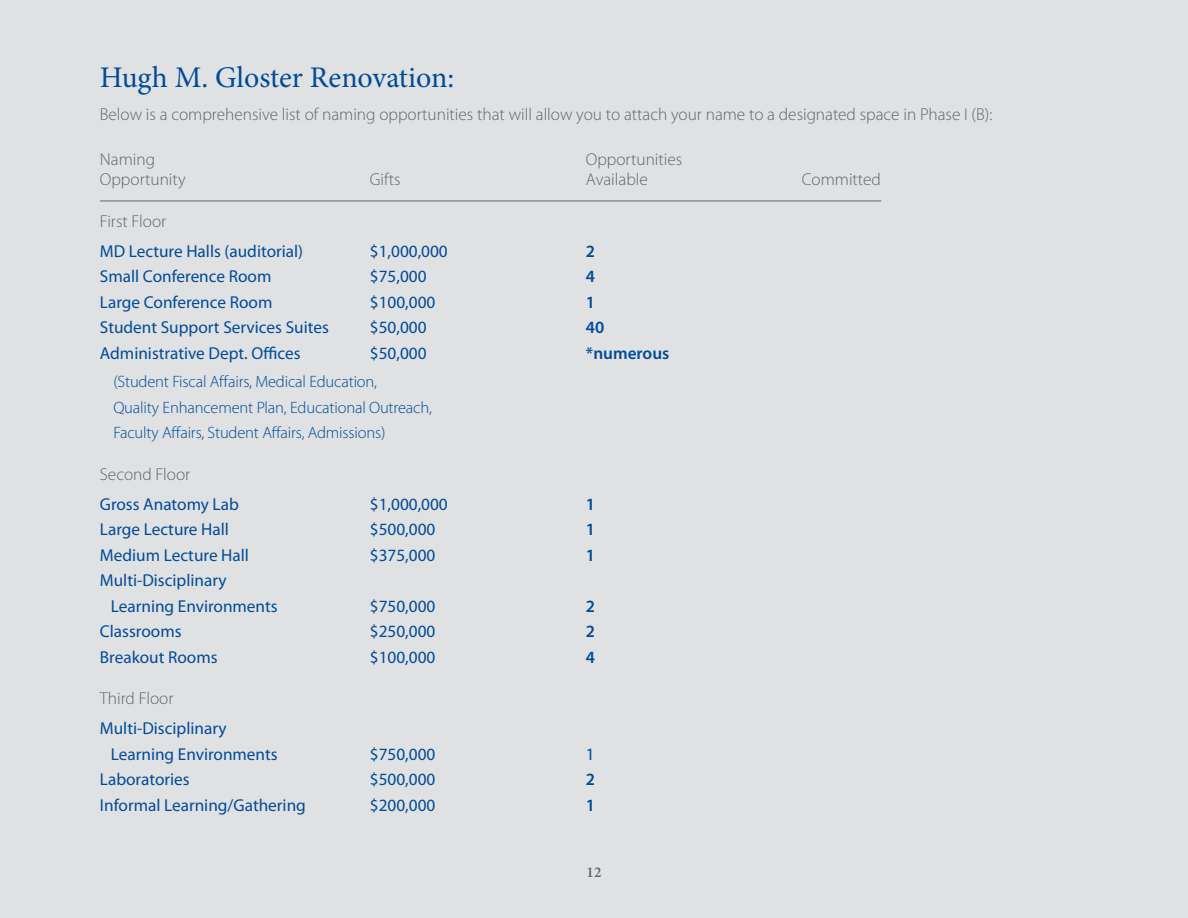
<style>
.page{position:relative;width:1188px;height:918px;background:#e0e1e2}
.page>*{position:absolute;margin:0;border:0;box-sizing:border-box;transform-origin:0 0}
.t1{font:30px "Minion Pro";color:#004b97}
.t2{font:17.25px/25.5px "Myriad Pro";color:#004b97}
.t3{font:300 17.25px "Myriad Pro";color:#636466}
.t4{font:600 17.25px "Myriad Pro";color:#004b97}
.t5{font:300 16.5px/25.5px "Myriad Pro";letter-spacing:-.01em;color:#004b97}
.t6{font:600 15px "Minion Pro";color:#636466}
</style>
<div class="page">
<hr style="left:100px;top:200px;width:781px;height:1px;background:#636466">
<h1 class="t1" style="left:100px;top:58px;width:356px">Hugh M. Gloster Renovation:</h1>
<p class="t3" style="left:100px;top:105px;width:894px">Below is a comprehensive list of naming opportunities that will allow you to attach your name to a designated space in Phase I (B):</p>
<p class="t3" style="left:100px;top:150px;width:57px">Naming</p>
<p class="t3" style="left:586px;top:150px;width:98px">Opportunities</p>
<p class="t3" style="left:100px;top:170px;width:87px">Opportunity</p>
<p class="t3" style="left:370px;top:170px;width:32px">Gifts</p>
<p class="t3" style="left:586px;top:170px;width:64px">Available</p>
<p class="t3" style="left:802px;top:170px;width:81px">Committed</p>
<p class="t3" style="left:100px;top:212px;width:68px">First Floor</p>
<p class="t2" style="left:100px;top:238px;width:205px">MD Lecture Halls (auditorial)</p>
<p class="t2" style="left:370px;top:238px;width:79px">$1,000,000</p>
<p class="t4" style="left:586px;top:240px;width:11px">2</p>
<p class="t2" style="left:100px;top:264px;width:173px">Small Conference Room</p>
<p class="t2" style="left:370px;top:264px;width:58px">$75,000</p>
<p class="t4" style="left:586px;top:266px;width:11px">4</p>
<p class="t2" style="left:100px;top:289px;width:174px">Large Conference Room</p>
<p class="t2" style="left:370px;top:289px;width:67px">$100,000</p>
<p class="t4" style="left:586px;top:291px;width:11px">1</p>
<p class="t2" style="left:100px;top:315px;width:230px">Student Support Services Suites</p>
<p class="t2" style="left:370px;top:315px;width:58px">$50,000</p>
<p class="t4" style="left:586px;top:317px;width:20px">40</p>
<p class="t2" style="left:100px;top:340px;width:202px">Administrative Dept. Offices</p>
<p class="t2" style="left:370px;top:340px;width:58px">$50,000</p>
<p class="t4" style="left:586px;top:342px;width:85px">*numerous</p>
<p class="t5" style="left:113px;top:369px;width:320px">(Student Fiscal Affairs, Medical Education,<br>Quality Enhancement Plan, Educational Outreach,<br>Faculty Affairs, Student Affairs, Admissions)</p>
<p class="t3" style="left:100px;top:465px;width:92px">Second Floor</p>
<p class="t2" style="left:100px;top:491px;width:141px">Gross Anatomy Lab</p>
<p class="t2" style="left:370px;top:491px;width:79px">$1,000,000</p>
<p class="t4" style="left:586px;top:493px;width:11px">1</p>
<p class="t2" style="left:100px;top:516px;width:131px">Large Lecture Hall</p>
<p class="t2" style="left:370px;top:516px;width:67px">$500,000</p>
<p class="t4" style="left:586px;top:518px;width:11px">1</p>
<p class="t2" style="left:100px;top:542px;width:151px">Medium Lecture Hall</p>
<p class="t2" style="left:370px;top:542px;width:67px">$375,000</p>
<p class="t4" style="left:586px;top:544px;width:11px">1</p>
<p class="t2" style="left:111px;top:567px;width:168px;text-indent:-11px">Multi-Disciplinary<br>Learning Environments</p>
<p class="t2" style="left:370px;top:593px;width:67px">$750,000</p>
<p class="t4" style="left:586px;top:595px;width:11px">2</p>
<p class="t2" style="left:100px;top:618px;width:83px">Classrooms</p>
<p class="t2" style="left:370px;top:618px;width:67px">$250,000</p>
<p class="t4" style="left:586px;top:620px;width:11px">2</p>
<p class="t2" style="left:100px;top:644px;width:119px">Breakout Rooms</p>
<p class="t2" style="left:370px;top:644px;width:67px">$100,000</p>
<p class="t4" style="left:586px;top:646px;width:11px">4</p>
<p class="t3" style="left:100px;top:689px;width:75px">Third Floor</p>
<p class="t2" style="left:111px;top:715px;width:168px;text-indent:-11px">Multi-Disciplinary<br>Learning Environments</p>
<p class="t2" style="left:370px;top:741px;width:67px">$750,000</p>
<p class="t2" style="left:586px;top:741px;width:10px">1</p>
<p class="t2" style="left:100px;top:766px;width:91px">Laboratories</p>
<p class="t2" style="left:370px;top:766px;width:67px">$500,000</p>
<p class="t4" style="left:586px;top:768px;width:11px">2</p>
<p class="t2" style="left:100px;top:792px;width:208px">Informal Learning/Gathering</p>
<p class="t2" style="left:370px;top:792px;width:67px">$200,000</p>
<p class="t4" style="left:586px;top:794px;width:11px">1</p>
<p class="t6" style="left:587px;top:862px;width:16px">12</p>
</div>
